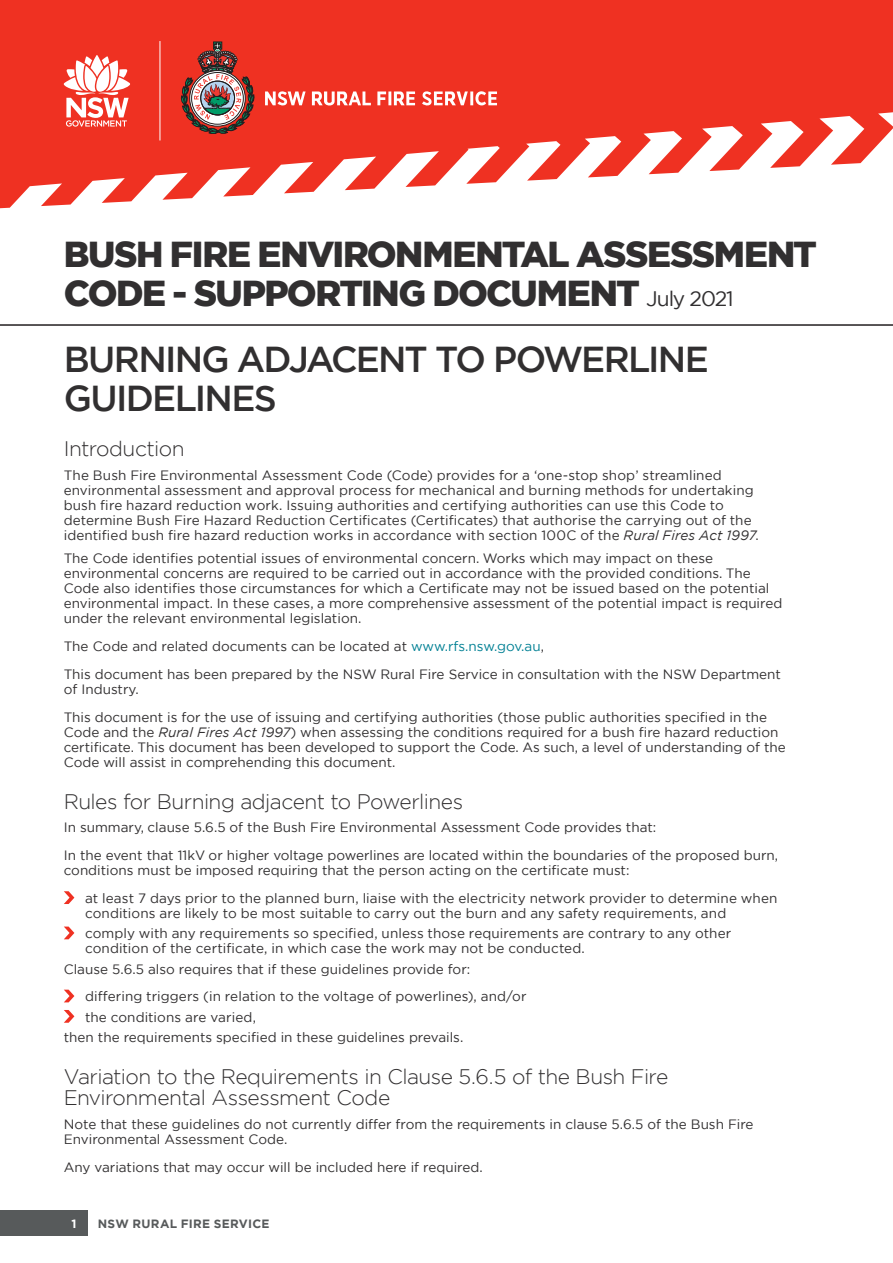
<style>
.page{position:relative;width:893px;height:1263px;background:#fff}
.page>*{position:absolute;margin:0;border:0;box-sizing:border-box;transform-origin:0 0}
._01_Factsheet_Title{font:900 36px/39px "Gotham";letter-spacing:-.04em;color:#312f30}
._01_Factsheet_Title-2{font:500 36px/39px "Gotham";letter-spacing:-.045em;color:#312f30}
._01_Heading_2_-_H2{font:300 21px/21px "Gotham";letter-spacing:-.025em;color:#312f30}
.t1{font:13.5px/15px "Gotham";color:#312f30}
.t2{font:700 12px "Gotham";letter-spacing:.025em;color:#575a5b}
.t3{font:700 12px "Gotham";color:#fff}
.s1{font-weight:400;font-size:21px}
.s2{font-style:italic}
.s3{color:#008094}
</style>
<div class="page">
<div style="left:0;top:1210px;width:87px;height:26px;background:#575a5b"></div>
<svg style="left:64px;top:891px;width:10px;height:13px"></svg>
<svg style="left:64px;top:926px;width:10px;height:13px"></svg>
<svg style="left:64px;top:990px;width:10px;height:12px"></svg>
<svg style="left:64px;top:1010px;width:10px;height:13px"></svg>
<svg style="left:0;top:0;width:893px;height:208px;fill:#ef3122"></svg>
<svg style="left:181px;top:42px;width:74px;height:93px;background:#aa5a52"></svg>
<svg style="left:312px;top:91px;width:59px;height:16px"></svg>
<svg style="left:377px;top:91px;width:38px;height:14px"></svg>
<svg style="left:265px;top:90px;width:41px;height:16px"></svg>
<svg style="left:422px;top:89px;width:75px;height:18px"></svg>
<svg style="left:64px;top:55px;width:66px;height:72px"></svg>
<hr style="left:160px;top:41px;width:1px;height:99px;background:#fff">
<hr style="left:0;top:324px;width:893px;height:2px;background:#231f20">
<p class="_01_Factsheet_Title" style="left:64px;top:234px;width:755px">BUSH FIRE ENVIRONMENTAL ASSESSMENT<br>CODE - SUPPORTING DOCUMENT <span class="s1">July 2021</span></p>
<p class="_01_Factsheet_Title-2" style="left:64px;top:339px;width:647px">BURNING ADJACENT TO POWERLINE<br>GUIDELINES</p>
<h2 class="_01_Heading_2_-_H2" style="left:64px;top:438px;width:122px">Introduction</h2>
<p class="t1" style="left:64px;top:467px;width:696px">The Bush Fire Environmental Assessment Code (Code) provides for a ‘one-stop shop’ streamlined environmental assessment and approval process for mechanical and burning methods for undertaking bush fire hazard reduction work. Issuing authorities and certifying authorities can use this Code to determine Bush Fire Hazard Reduction Certificates (Certificates) that authorise the carrying out of the identified bush fire hazard reduction works in accordance with section 100C of the <span class="s2">Rural Fires Act 1997</span>.</p>
<p class="t1" style="left:64px;top:551px;width:720px">The Code identifies potential issues of environmental concern. Works which may impact on these environmental concerns are required to be carried out in accordance with the provided conditions. The Code also identifies those circumstances for which a Certificate may not be issued based on the potential environmental impact. In these cases, a more comprehensive assessment of the potential impact is required under the relevant environmental legislation.</p>
<p class="t1" style="left:64px;top:638px;width:482px">The Code and related documents can be located at <span class="s3">www.rfs.nsw.gov.au</span>,</p>
<p class="t1" style="left:64px;top:666px;width:719px">This document has been prepared by the NSW Rural Fire Service in consultation with the NSW Department of Industry.</p>
<p class="t1" style="left:64px;top:709px;width:724px">This document is for the use of issuing and certifying authorities (those public authorities specified in the Code and the <span class="s2">Rural Fires Act 1997</span>) when assessing the conditions required for a bush fire hazard reduction certificate. This document has been developed to support the Code. As such, a level of understanding of the Code will assist in comprehending this document.</p>
<p class="_01_Heading_2_-_H2" style="left:64px;top:790px;width:401px">Rules for Burning adjacent to Powerlines</p>
<p class="t1" style="left:64px;top:820px;width:594px">In summary, clause 5.6.5 of the Bush Fire Environmental Assessment Code provides that:</p>
<p class="t1" style="left:64px;top:848px;width:716px">In the event that 11kV or higher voltage powerlines are located within the boundaries of the proposed burn, conditions must be imposed requiring that the person acting on the certificate must:</p>
<p class="t1" style="left:85px;top:890px;width:694px">at least 7 days prior to the planned burn, liaise with the electricity network provider to determine when conditions are likely to be most suitable to carry out the burn and any safety requirements, and</p>
<p class="t1" style="left:85px;top:926px;width:648px">comply with any requirements so specified, unless those requirements are contrary to any other condition of the certificate, in which case the work may not be conducted.</p>
<p class="t1" style="left:85px;top:955px;width:443px;line-height:27.8px;text-indent:-21px">Clause 5.6.5 also requires that if these guidelines provide for: differing triggers (in relation to the voltage of powerlines), and/or</p>
<p class="t1" style="left:64px;top:1006px;width:401px;line-height:20.2px;text-indent:21px">the conditions are varied,<br>then the requirements specified in these guidelines prevails.</p>
<h2 class="_01_Heading_2_-_H2" style="left:64px;top:1066px;width:606px">Variation to the Requirements in Clause 5.6.5 of the Bush Fire<br>Environmental Assessment Code</h2>
<p class="t1" style="left:64px;top:1116px;width:691px">Note that these guidelines do not currently differ from the requirements in clause 5.6.5 of the Bush Fire<br>Environmental Assessment Code.</p>
<p class="t1" style="left:64px;top:1159px;width:420px">Any variations that may occur will be included here if required.</p>
<p class="t3" style="left:71px;top:1215px;width:7px">1</p>
<p class="t2" style="left:98px;top:1215px;width:173px">NSW RURAL FIRE SERVICE</p>
</div>
